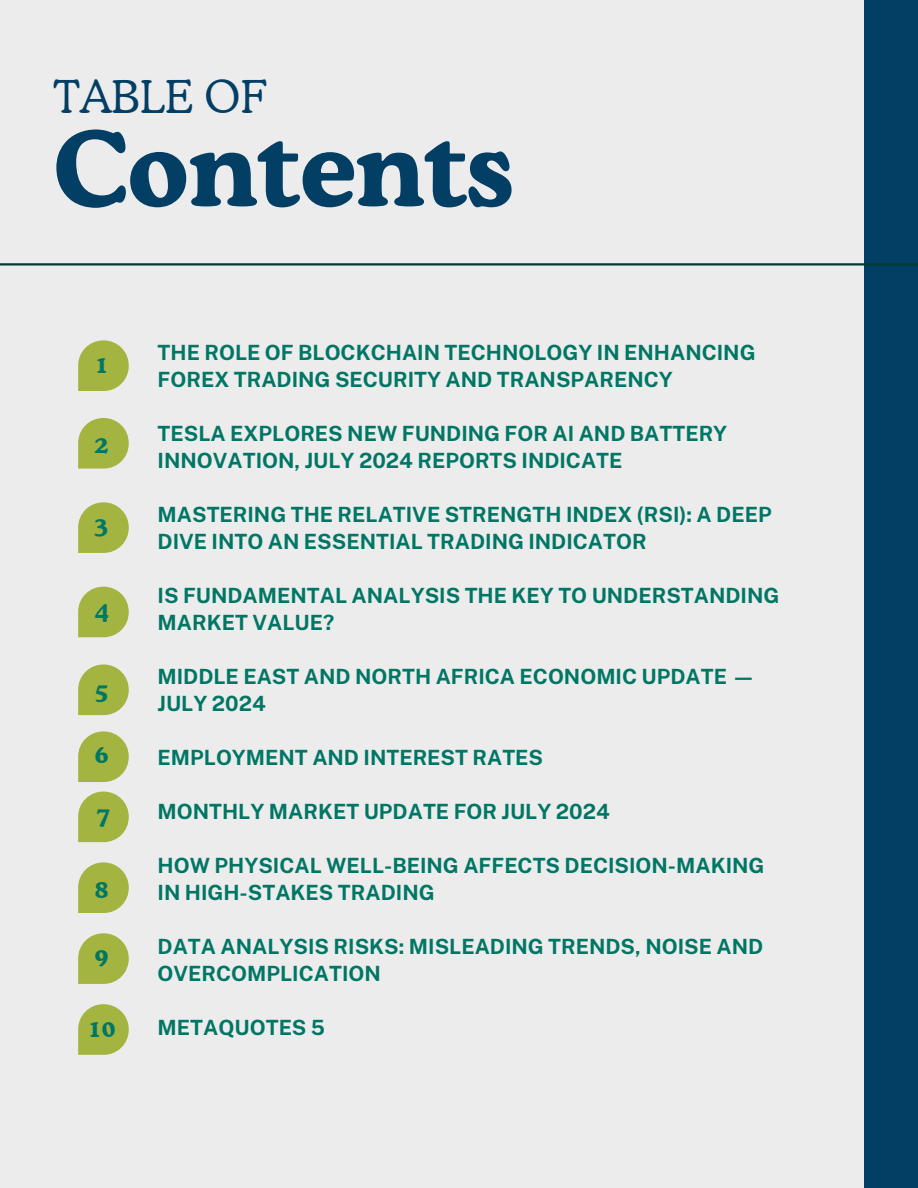
<style>
.page{position:relative;width:918px;height:1188px;background:#edeced}
.page>*{position:absolute;margin:0;border:0;box-sizing:border-box;transform-origin:0 0}
.t1{font:700 102.9px "Cooper BT";color:#033e64}
.t2{font:300 45px "Cooper BT";color:#033e64}
.t3{font:700 23.25px "Cooper BT";color:#007664}
.t4{font:700 21px/27px "Public Sans";color:#007664}
</style>
<div class="page">
<div style="left:864px;top:0;width:54px;height:1188px;background:#033e64"></div>
<hr style="left:0;top:263px;width:918px;height:3px;background:#003b34">
<svg style="left:78px;top:340px;width:51px;height:51px"></svg>
<svg style="left:78px;top:418px;width:51px;height:51px;background:#afbd5d"></svg>
<svg style="left:78px;top:502px;width:51px;height:51px"></svg>
<svg style="left:78px;top:587px;width:51px;height:50px;background:#aebc5b"></svg>
<svg style="left:78px;top:665px;width:51px;height:50px;background:#aebc5b"></svg>
<svg style="left:78px;top:731px;width:51px;height:51px"></svg>
<svg style="left:78px;top:792px;width:51px;height:50px;background:#aebc5b"></svg>
<svg style="left:78px;top:862px;width:51px;height:51px"></svg>
<svg style="left:78px;top:933px;width:51px;height:51px"></svg>
<svg style="left:78px;top:1004px;width:51px;height:51px"></svg>
<h2 class="t2" style="left:54px;top:70px;width:215px">TABLE OF</h2>
<h1 class="t1" style="left:54px;top:105px;width:462px">Contents</h1>
<p class="t3" style="left:95px;top:350px;width:15px">1</p>
<p class="t3" style="left:95px;top:430px;width:15px">2</p>
<p class="t3" style="left:95px;top:511px;width:15px">3</p>
<p class="t3" style="left:95px;top:597px;width:15px">4</p>
<p class="t3" style="left:95px;top:677px;width:15px">5</p>
<p class="t3" style="left:95px;top:740px;width:15px">6</p>
<p class="t3" style="left:97px;top:801px;width:15px">7</p>
<p class="t3" style="left:95px;top:875px;width:15px">8</p>
<p class="t3" style="left:95px;top:942px;width:15px">9</p>
<p class="t3" style="left:88px;top:1014px;width:29px">10</p>
<p class="t4" style="left:158px;top:339px;width:600px">THE ROLE OF BLOCKCHAIN TECHNOLOGY IN ENHANCING<br>FOREX TRADING SECURITY AND TRANSPARENCY</p>
<p class="t4" style="left:158px;top:420px;width:571px">TESLA EXPLORES NEW FUNDING FOR AI AND BATTERY<br>INNOVATION, JULY 2024 REPORTS INDICATE</p>
<p class="t4" style="left:158px;top:501px;width:616px">MASTERING THE RELATIVE STRENGTH INDEX (RSI): A DEEP<br>DIVE INTO AN ESSENTIAL TRADING INDICATOR</p>
<p class="t4" style="left:158px;top:582px;width:623px">IS FUNDAMENTAL ANALYSIS THE KEY TO UNDERSTANDING<br>MARKET VALUE?</p>
<p class="t4" style="left:158px;top:663px;width:600px">MIDDLE EAST AND NORTH AFRICA ECONOMIC UPDATE —<br>JULY 2024</p>
<p class="t4" style="left:158px;top:744px;width:387px">EMPLOYMENT AND INTEREST RATES</p>
<p class="t4" style="left:158px;top:798px;width:454px">MONTHLY MARKET UPDATE FOR JULY 2024</p>
<p class="t4" style="left:158px;top:852px;width:608px">HOW PHYSICAL WELL-BEING AFFECTS DECISION-MAKING<br>IN HIGH-STAKES TRADING</p>
<p class="t4" style="left:158px;top:933px;width:607px">DATA ANALYSIS RISKS: MISLEADING TRENDS, NOISE AND<br>OVERCOMPLICATION</p>
<p class="t4" style="left:158px;top:1014px;width:169px">METAQUOTES 5</p>
</div>
